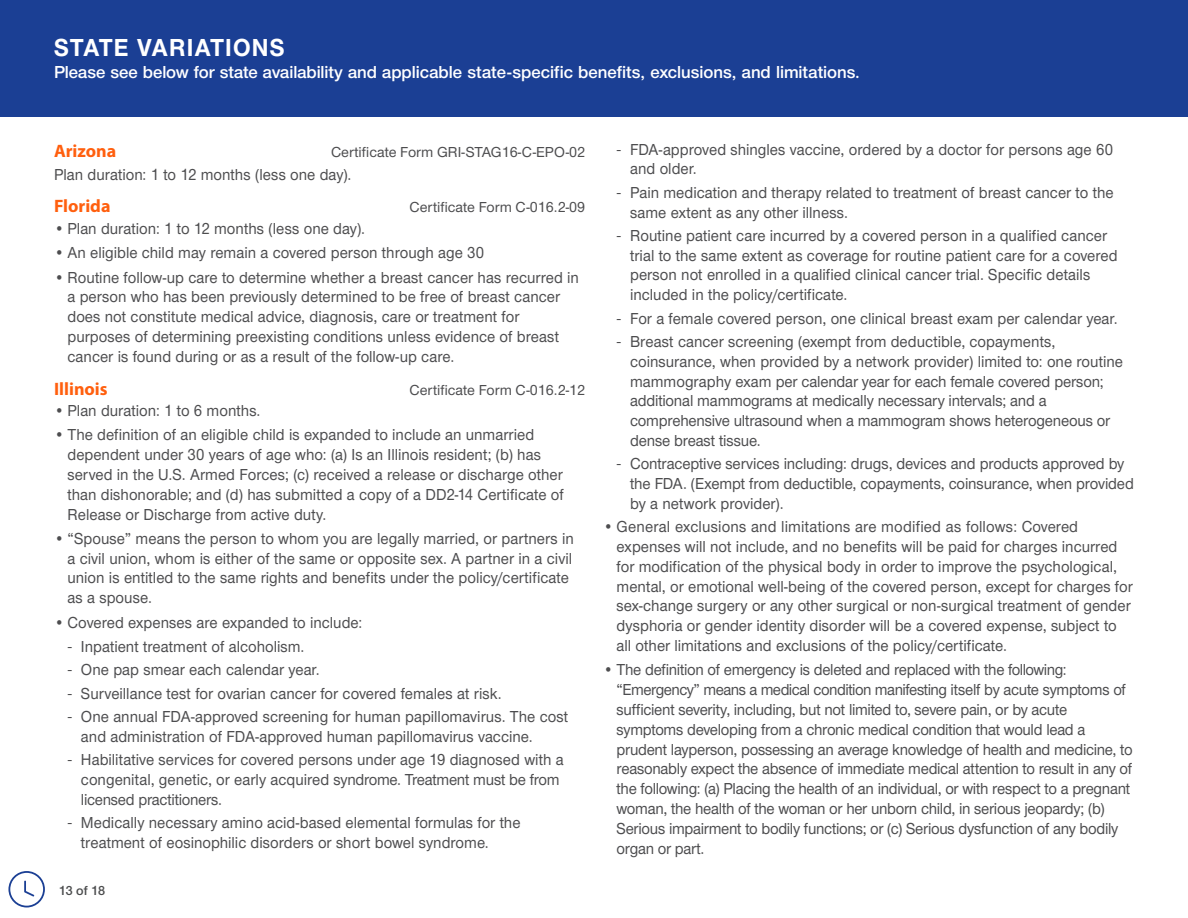
<style>
.page{position:relative;width:1188px;height:918px;background:#fff}
.page>*{position:absolute;margin:0;border:0;box-sizing:border-box;transform-origin:0 0}
.t1{font:700 25.5px "UHC Sans";letter-spacing:.045em;color:#fff;scale:.95 1}
.t2{font:600 18px "UHC Sans";color:#fff}
.t3{font:700 18px "Myriad Pro";color:#ff5f0e}
.t4{font:500 16.5px/19.8px "UHC Sans";color:#4d4d4f;scale:.95 1}
.t5{font:500 16.5px/19.8px "UHC Sans";letter-spacing:-.02em;color:#4d4d4f;scale:.95 1}
.t6{font:500 15px "UHC Sans";color:#4d4d4f}
.t7{font:600 13.5px "UHC Sans";color:#4b4c4d}
.s1{font-family:"Myriad Pro";font-weight:400}
</style>
<div class="page">
<div style="left:0;top:0;width:1188px;height:117px;background:#1b3f94"></div>
<svg style="left:8px;top:871px;width:37px;height:37px"></svg>
<h1 class="t1" style="left:54px;top:30px;width:244px">STATE VARIATIONS</h1>
<p class="t2" style="left:54px;top:60px;width:807px">Please see below for state availability and applicable state-specific benefits, exclusions, and limitations.</p>
<p class="t3" style="left:54px;top:139px;width:64px">Arizona</p>
<p class="t6" style="left:331px;top:142px;width:256px">Certificate Form GRI-STAG16-C-EPO-02</p>
<p class="t4" style="left:54px;top:164px;width:315px">Plan duration: 1 to 12 months (less one day).</p>
<p class="t3" style="left:54px;top:195px;width:58px">Florida</p>
<p class="t6" style="left:410px;top:197px;width:177px">Certificate Form C-016.2-09</p>
<p class="t4" style="left:54px;top:218px;width:329px">• Plan duration: 1 to 12 months (less one day).</p>
<p class="t4" style="left:54px;top:242px;width:454px">• An eligible child may remain a covered person through age 30</p>
<p class="t4" style="left:67px;top:267px;width:540px;text-indent:-13px">• Routine follow-up care to determine whether a breast cancer has recurred in a person who has been previously determined to be free of breast cancer does not constitute medical advice, diagnosis, care or treatment for purposes of determining preexisting conditions unless evidence of breast cancer is found during or as a result of the follow-up care.</p>
<p class="t3" style="left:54px;top:377px;width:55px">Illinois</p>
<p class="t6" style="left:410px;top:380px;width:177px">Certificate Form C-016.2-12</p>
<p class="t4" style="left:54px;top:400px;width:219px">• Plan duration: 1 to 6 months.</p>
<p class="t4" style="left:67px;top:424px;width:524px;text-indent:-13px">• The definition of an eligible child is expanded to include an unmarried dependent under 30 years of age who: (a) Is an Illinois resident; (b) has served in the U.S. Armed Forces; (c) received a release or discharge other than dishonorable; and (d) has submitted a copy of a DD2-14 Certificate of Release or Discharge from active duty.</p>
<p class="t4" style="left:67px;top:528px;width:535px;text-indent:-13px">• “Spouse” means the person to whom you are legally married, or partners in a civil union, whom is either of the same or opposite sex. A partner in a civil union is entitled to the same rights and benefits under the policy/certificate as a spouse.</p>
<p class="t4" style="left:54px;top:612px;width:326px">• Covered expenses are expanded to include:</p>
<p class="t4" style="left:67px;top:636px;width:251px"><span class="s1">-</span> Inpatient treatment of alcoholism.</p>
<p class="t4" style="left:67px;top:659px;width:267px"><span class="s1">-</span> One pap smear each calendar year.</p>
<p class="t4" style="left:67px;top:683px;width:458px"><span class="s1">-</span> Surveillance test for ovarian cancer for covered females at risk.</p>
<p class="t4" style="left:81px;top:706px;width:515px;text-indent:-13px"><span class="s1">-</span> One annual FDA-approved screening for human papillomavirus. The cost and administration of FDA-approved human papillomavirus vaccine.</p>
<p class="t4" style="left:81px;top:749px;width:510px;text-indent:-13px"><span class="s1">-</span> Habilitative services for covered persons under age 19 diagnosed with a congenital, genetic, or early acquired syndrome. Treatment must be from licensed practitioners.</p>
<p class="t4" style="left:81px;top:812px;width:464px;text-indent:-13px"><span class="s1">-</span> Medically necessary amino acid-based elemental formulas for the treatment of eosinophilic disorders or short bowel syndrome.</p>
<p class="t7" style="left:59px;top:881px;width:48px">13 of 18</p>
<p class="t4" style="left:630px;top:139px;width:510px;text-indent:-13px"><span class="s1">-</span> FDA-approved shingles vaccine, ordered by a doctor for persons age 60 and older.</p>
<p class="t4" style="left:630px;top:182px;width:510px;text-indent:-13px"><span class="s1">-</span> Pain medication and therapy related to treatment of breast cancer to the same extent as any other illness.</p>
<p class="t4" style="left:630px;top:225px;width:515px;text-indent:-13px"><span class="s1">-</span> Routine patient care incurred by a covered person in a qualified cancer trial to the same extent as coverage for routine patient care for a covered person not enrolled in a qualified clinical cancer trial. Specific details included in the policy/certificate.</p>
<p class="t4" style="left:617px;top:308px;width:529px"><span class="s1">-</span> For a female covered person, one clinical breast exam per calendar year.</p>
<p class="t4" style="left:630px;top:331px;width:520px;text-indent:-13px"><span class="s1">-</span> Breast cancer screening (exempt from deductible, copayments, coinsurance, when provided by a network provider) limited to: one routine mammography exam per calendar year for each female covered person; additional mammograms at medically necessary intervals; and a comprehensive ultrasound when a mammogram shows heterogeneous or dense breast tissue.</p>
<p class="t4" style="left:630px;top:453px;width:532px;text-indent:-13px"><span class="s1">-</span> Contraceptive services including: drugs, devices and products approved by the FDA. (Exempt from deductible, copayments, coinsurance, when provided by a network provider).</p>
<p class="t4" style="left:617px;top:516px;width:545px;text-indent:-13px">• General exclusions and limitations are modified as follows: Covered expenses will not include, and no benefits will be paid for charges incurred for modification of the physical body in order to improve the psychological, mental, or emotional well-being of the covered person, except for charges for sex-change surgery or any other surgical or non-surgical treatment of gender dysphoria or gender identity disorder will be a covered expense, subject to all other limitations and exclusions of the policy/certificate.</p>
<p class="t5" style="left:617px;top:659px;width:545px;text-indent:-13px">• The definition of emergency is deleted and replaced with the following: “Emergency” means a medical condition manifesting itself by acute symptoms of sufficient severity, including, but not limited to, severe pain, or by acute symptoms developing from a chronic medical condition that would lead a prudent layperson, possessing an average knowledge of health and medicine, to reasonably expect the absence of immediate medical attention to result in any of the following: (a) Placing the health of an individual, or with respect to a pregnant woman, the health of the woman or her unborn child, in serious jeopardy; (b)<br>Serious impairment to bodily functions; or (c) Serious dysfunction of any bodily organ or part.</p>
</div>
